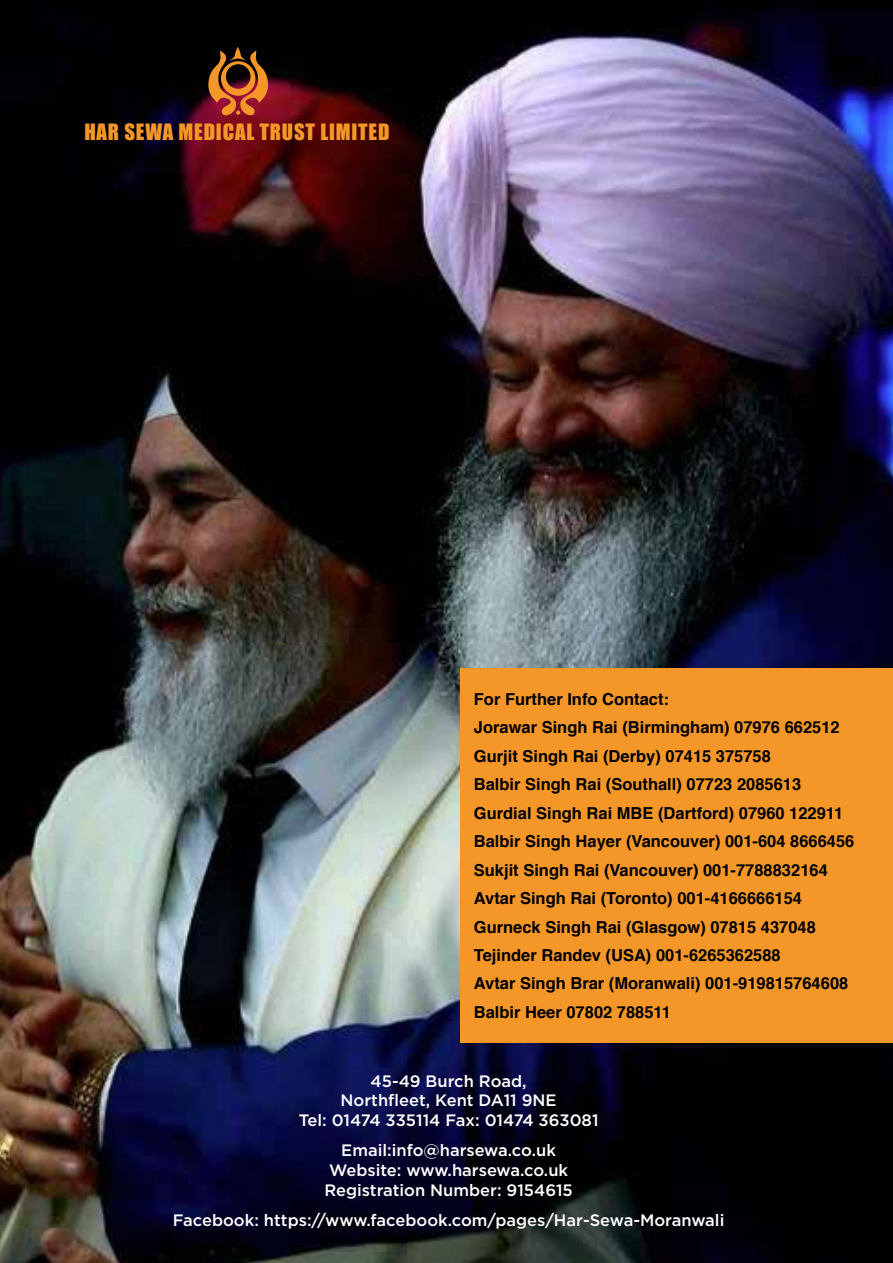
<style>
.page{position:relative;width:893px;height:1263px;background:#fff}
.page>*{position:absolute;margin:0;border:0;box-sizing:border-box;transform-origin:0 0}
.t1{font:20.7px "Impact";letter-spacing:.04em;color:#f49728}
.t2{font:700 16.5px/28.5px "Helvetica";color:#000}
.t3{font:500 16.5px/19.8px "Gotham";color:#fff;text-align:center}
</style>
<div class="page">
<img style="left:0;top:0;width:893px;height:1263px">
<div style="left:461px;top:669px;width:432px;height:374px;background:#f49728"></div>
<svg style="left:208px;top:47px;width:60px;height:71px;background:#87401c"></svg>
<p class="t1" style="left:84px;top:116px;width:307px">HAR SEWA MEDICAL TRUST LIMITED</p>
<p class="t2" style="left:474px;top:685px;width:382px">For Further Info Contact:<br>Jorawar Singh Rai (Birmingham) 07976 662512<br>Gurjit Singh Rai (Derby) 07415 375758<br>Balbir Singh Rai (Southall) 07723 2085613<br>Gurdial Singh Rai MBE (Dartford) 07960 122911<br>Balbir Singh Hayer (Vancouver) 001-604 8666456<br>Sukjit Singh Rai (Vancouver) 001-7788832164<br>Avtar Singh Rai (Toronto) 001-4166666154<br>Gurneck Singh Rai (Glasgow) 07815 437048<br>Tejinder Randev (USA) 001-6265362588<br>Avtar Singh Brar (Moranwali) 001-919815764608<br>Balbir Heer 07802 788511</p>
<p class="t3" style="left:299px;top:1070px;width:301px">45-49 Burch Road,<br>Northfleet, Kent DA11 9NE<br>Tel: 01474 335114 Fax: 01474 363081</p>
<p class="t3" style="left:324px;top:1140px;width:250px">Email:info@harsewa.co.uk<br>Website: www.harsewa.co.uk<br>Registration Number: 9154615</p>
<p class="t3" style="left:173px;top:1210px;width:553px">Facebook: https://www.facebook.com/pages/Har-Sewa-Moranwali</p>
</div>
